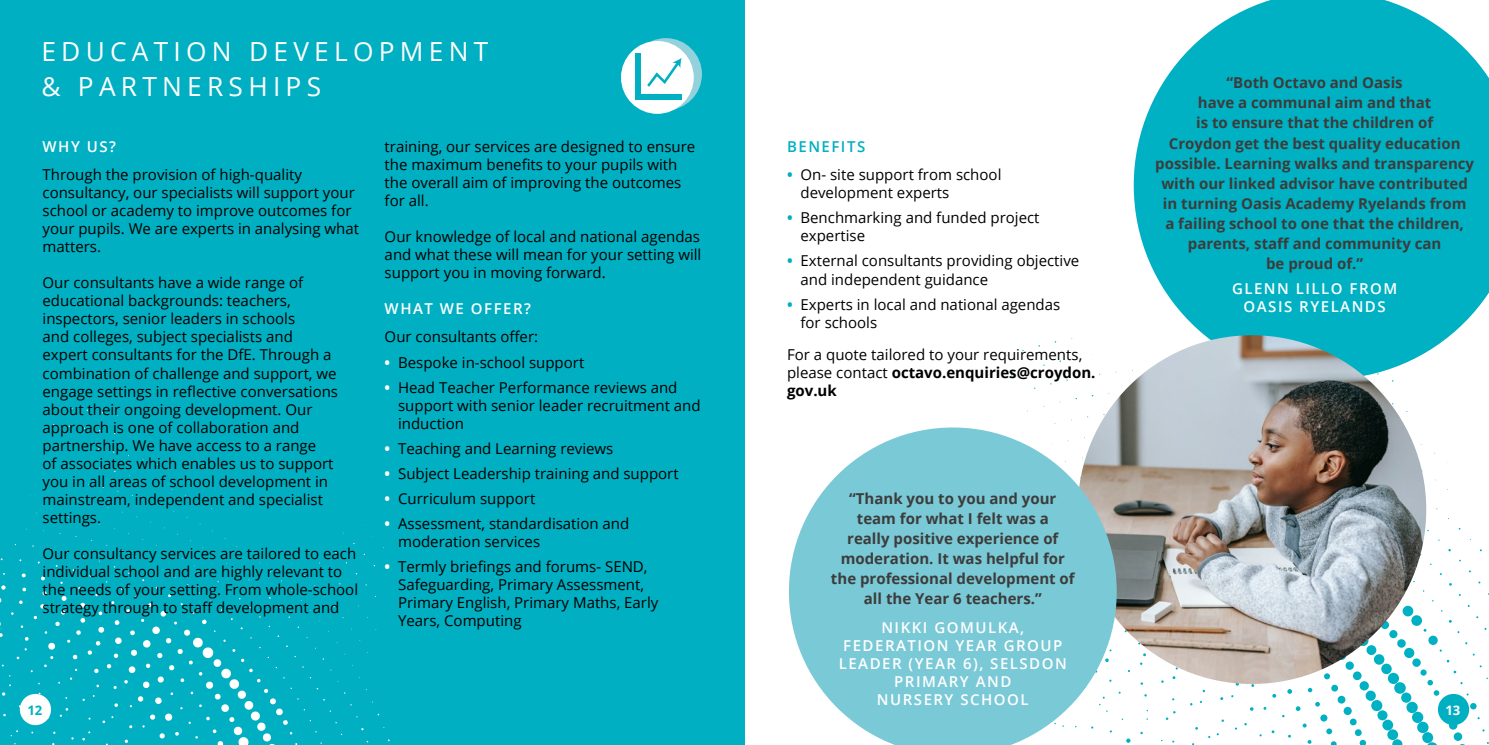
<style>
.page{position:relative;width:1489px;height:745px;background:#fff}
.page>*{position:absolute;margin:0;border:0;box-sizing:border-box;transform-origin:0 0}
.t1{font:26.25px/35px "Open Sans";letter-spacing:.2em;color:#fff}
.t2{font:15px/18px "Open Sans";color:#000}
.t3{font:700 15px/20px "Open Sans";color:#3c3c3b;text-align:center}
.t4{font:600 15px/18px "Open Sans";letter-spacing:.1em;color:#fff;text-align:center}
.t5{font:600 15px "Open Sans";letter-spacing:.1em;color:#00afc1}
.t6{font:700 13.12px "Open Sans";color:#00b1c3}
.t7{font:700 13.12px "Open Sans";color:#fff}
.s1{font-weight:700;color:#fff}
.s2{font-weight:700;color:#00afc1}
.s3{font-weight:700}
</style>
<div class="page">
<svg style="left:1165px;top:711px;width:10px;height:8px"></svg>
<svg style="left:1126px;top:738px;width:4px;height:4px"></svg>
<svg style="left:1272px;top:693px;width:4px;height:4px"></svg>
<svg style="left:1302px;top:723px;width:4px;height:4px"></svg>
<svg style="left:1295px;top:706px;width:5px;height:4px"></svg>
<svg style="left:1287px;top:689px;width:4px;height:4px"></svg>
<svg style="left:1330px;top:741px;width:6px;height:3px"></svg>
<svg style="left:1326px;top:728px;width:5px;height:5px"></svg>
<div style="left:1320px;top:714px;width:7px;height:7px;background:#00b1c3;border-radius:50%"></div>
<svg style="left:1315px;top:701px;width:4px;height:5px"></svg>
<svg style="left:1307px;top:687px;width:5px;height:4px"></svg>
<svg style="left:1359px;top:739px;width:6px;height:5px"></svg>
<svg style="left:1354px;top:728px;width:7px;height:7px"></svg>
<svg style="left:1349px;top:718px;width:7px;height:7px"></svg>
<div style="left:1343px;top:706px;width:8px;height:8px;background:#00b1c3;border-radius:50%"></div>
<div style="left:1337px;top:695px;width:8px;height:8px;background:#00b1c3;border-radius:50%"></div>
<div style="left:1331px;top:684px;width:6px;height:7px;background:#00b1c3;border-radius:50%"></div>
<svg style="left:1324px;top:673px;width:5px;height:6px"></svg>
<svg style="left:1391px;top:738px;width:11px;height:6px"></svg>
<div style="left:1387px;top:728px;width:10px;height:11px;background:#00b1c3;border-radius:50%"></div>
<div style="left:1382px;top:719px;width:10px;height:11px;background:#00b1c3;border-radius:50%"></div>
<div style="left:1377px;top:709px;width:10px;height:11px;background:#00b1c3;border-radius:50%"></div>
<svg style="left:1370px;top:699px;width:12px;height:11px"></svg>
<div style="left:1365px;top:690px;width:10px;height:10px;background:#00b1c3;border-radius:50%"></div>
<svg style="left:1359px;top:680px;width:9px;height:10px"></svg>
<div style="left:1352px;top:671px;width:9px;height:8px;background:#00b1c3;border-radius:50%"></div>
<div style="left:1345px;top:661px;width:8px;height:8px;background:#00b1c3;border-radius:50%"></div>
<div style="left:1336px;top:650px;width:9px;height:9px;background:#232a25;border-radius:50%"></div>
<svg style="left:1426px;top:741px;width:10px;height:3px"></svg>
<svg style="left:1421px;top:731px;width:11px;height:11px"></svg>
<svg style="left:1416px;top:721px;width:12px;height:11px"></svg>
<svg style="left:1411px;top:711px;width:12px;height:11px"></svg>
<div style="left:1406px;top:701px;width:11px;height:11px;background:#00b1c3;border-radius:50%"></div>
<svg style="left:1400px;top:692px;width:11px;height:10px"></svg>
<svg style="left:1393px;top:681px;width:12px;height:12px"></svg>
<div style="left:1387px;top:672px;width:11px;height:11px;background:#00b1c3;border-radius:50%"></div>
<svg style="left:1380px;top:663px;width:11px;height:10px"></svg>
<svg style="left:1373px;top:653px;width:11px;height:11px"></svg>
<svg style="left:1366px;top:644px;width:10px;height:10px"></svg>
<svg style="left:1357px;top:635px;width:11px;height:10px"></svg>
<div style="left:1453px;top:732px;width:8px;height:8px;background:#00b1c3;border-radius:50%"></div>
<div style="left:1448px;top:720px;width:9px;height:9px;background:#00b1c3;border-radius:50%"></div>
<svg style="left:1420px;top:669px;width:20px;height:27px"></svg>
<div style="left:1412px;top:658px;width:8px;height:8px;background:#00b1c3;border-radius:50%"></div>
<svg style="left:1403px;top:647px;width:11px;height:10px"></svg>
<svg style="left:1396px;top:638px;width:9px;height:9px"></svg>
<svg style="left:1389px;top:629px;width:8px;height:8px"></svg>
<svg style="left:1380px;top:620px;width:8px;height:8px"></svg>
<svg style="left:1469px;top:702px;width:7px;height:7px"></svg>
<div style="left:1428px;top:635px;width:9px;height:9px;background:#00b1c3;border-radius:50%"></div>
<div style="left:1411px;top:614px;width:10px;height:11px;background:#00b1c3;border-radius:50%"></div>
<div style="left:1402px;top:605px;width:11px;height:11px;background:#00b1c3;border-radius:50%"></div>
<div style="left:0;top:0;width:744px;height:744px;background:#00afc1"></div>
<svg style="left:0;top:424px;width:390px;height:320px"></svg>
<div style="left:20px;top:693px;width:31px;height:31px;background:#fff;border-radius:50%"></div>
<svg style="left:1133px;top:0;width:355px;height:379px;background:#25bccb"></svg>
<img style="left:1077px;top:335px;width:348px;height:348px;border-radius:174px">
<svg style="left:789px;top:427px;width:327px;height:317px;fill:#7ac9d6"></svg>
<svg style="left:630px;top:38px;width:72px;height:72px"></svg>
<div style="left:621px;top:41px;width:72px;height:73px;background:#fff;border-radius:50%"></div>
<div style="left:635px;top:53px;width:5px;height:46px;background:#00afc1"></div>
<div style="left:635px;top:94px;width:46px;height:5px;background:#00afc1"></div>
<svg style="left:647px;top:58px;width:34px;height:29px"></svg>
<div style="left:1437px;top:693px;width:31px;height:31px;background:#00afc1;border-radius:50%"></div>
<h1 class="t1" style="left:41px;top:34px;width:448px">EDUCATION DEVELOPMENT &amp; PARTNERSHIPS</h1>
<p class="t4" style="left:43px;top:137px;width:75px">WHY US?</p>
<p class="t2" style="left:43px;top:165px;width:318px">Through the provision of high-quality consultancy, our specialists will support your school or academy to improve outcomes for your pupils. We are experts in analysing what matters.</p>
<p class="t2" style="left:43px;top:273px;width:297px">Our consultants have a wide range of educational backgrounds: teachers, inspectors, senior leaders in schools<br>and colleges, subject specialists and expert consultants for the DfE. Through a combination of challenge and support, we engage settings in reflective conversations about their ongoing development. Our approach is one of collaboration and partnership. We have access to a range<br>of associates which enables us to support you in all areas of school development in mainstream, independent and specialist settings.</p>
<p class="t2" style="left:43px;top:543px;width:317px">Our consultancy services are tailored to each individual school and are highly relevant to the needs of your setting. From whole-school strategy through to staff development and</p>
<p class="t2" style="left:384px;top:137px;width:312px">training, our services are designed to ensure the maximum benefits to your pupils with the overall aim of improving the outcomes for all.</p>
<p class="t2" style="left:384px;top:227px;width:318px;text-align:justify">Our knowledge of local and national agendas and what these will mean for your setting will support you in moving forward.</p>
<p class="t4" style="left:384px;top:299px;width:148px">WHAT WE OFFER?</p>
<p class="t2" style="left:384px;top:327px;width:155px">Our consultants offer:</p>
<p class="t2" style="left:384px;top:352px;width:201px"><span class="s1">•</span> Bespoke in-school support</p>
<p class="t2" style="left:398px;top:377px;width:304px;text-indent:-13px"><span class="s1">•</span> Head Teacher Performance reviews and support with senior leader recruitment and induction</p>
<p class="t2" style="left:384px;top:438px;width:230px"><span class="s1">•</span> Teaching and Learning reviews</p>
<p class="t2" style="left:384px;top:464px;width:295px"><span class="s1">•</span> Subject Leadership training and support</p>
<p class="t2" style="left:384px;top:489px;width:152px"><span class="s1">•</span> Curriculum support</p>
<p class="t2" style="left:398px;top:514px;width:233px;text-indent:-13px"><span class="s1">•</span> Assessment, standardisation and moderation services</p>
<p class="t2" style="left:398px;top:557px;width:262px;text-indent:-13px"><span class="s1">•</span> Termly briefings and forums- SEND,<br>Safeguarding, Primary Assessment,<br>Primary English, Primary Maths, Early<br>Years, Computing</p>
<p class="t6" style="left:27px;top:700px;width:16px">12</p>
<p class="t5" style="left:787px;top:136px;width:80px">BENEFITS</p>
<p class="t2" style="left:800px;top:165px;width:202px;text-indent:-13px"><span class="s2">•</span> On- site support from school development experts</p>
<p class="t2" style="left:800px;top:208px;width:240px;text-indent:-13px"><span class="s2">•</span> Benchmarking and funded project expertise</p>
<p class="t2" style="left:800px;top:251px;width:280px;text-indent:-13px"><span class="s2">•</span> External consultants providing objective and independent guidance</p>
<p class="t2" style="left:800px;top:294px;width:261px;text-indent:-13px"><span class="s2">•</span> Experts in local and national agendas for schools</p>
<p class="t2" style="left:787px;top:345px;width:310px">For a quote tailored to your requirements, please contact <span class="s3">octavo.enquiries@croydon. gov.uk</span></p>
<p class="t3" style="left:831px;top:487px;width:245px">“Thank you to you and your team for what I felt was a<br>really positive experience of moderation. It was helpful for the professional development of all the Year 6 teachers.”</p>
<p class="t4" style="left:838px;top:617px;width:229px">NIKKI GOMULKA,<br>FEDERATION YEAR GROUP<br>LEADER (YEAR 6), SELSDON<br>PRIMARY AND<br>NURSERY SCHOOL</p>
<p class="t3" style="left:1155px;top:73px;width:320px">“Both Octavo and Oasis<br>have a communal aim and that<br>is to ensure that the children of<br>Croydon get the best quality education possible. Learning walks and transparency with our linked advisor have contributed in turning Oasis Academy Ryelands from<br>a failing school to one that the children, parents, staff and community can<br>be proud of.”</p>
<p class="t4" style="left:1231px;top:279px;width:167px">GLENN LILLO FROM<br>OASIS RYELANDS</p>
<p class="t7" style="left:1445px;top:700px;width:16px">13</p>
</div>
